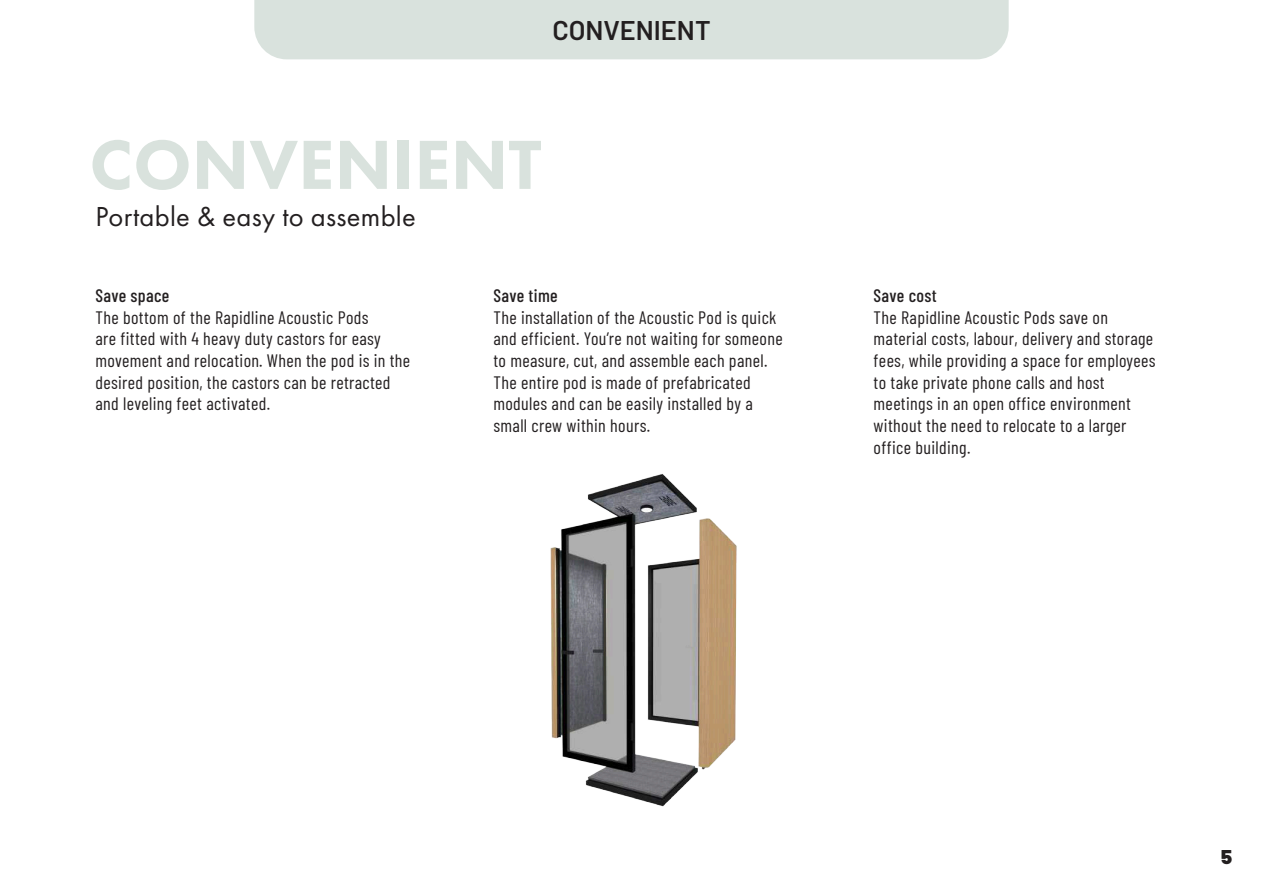
<style>
.page{position:relative;width:1263px;height:893px;background:#fff}
.page>*{position:absolute;margin:0;border:0;box-sizing:border-box;transform-origin:0 0}
.t1{font:800 72px "Futura PT";letter-spacing:.005em;color:#d9e2dd}
.t2{font:28.5px "Futura PT";letter-spacing:.01em;color:#231f20}
.t3{font:600 27px "Barlow";color:#231f20}
.t4{font:900 19.95px "Barlow";color:#231f20}
.t5{font:18px/21.6px "Barlow Condensed";letter-spacing:.02em;color:#231f20}
.t6{font:500 18px "Barlow Condensed";letter-spacing:.02em;color:#231f20}
</style>
<div class="page">
<div style="left:254px;top:0;width:755px;height:59px;background:#d9e2dd"></div>
<img style="left:550px;top:474px;width:187px;height:333px">
<p class="t3" style="left:552px;top:10px;width:160px">CONVENIENT</p>
<p class="t1" style="left:89px;top:120px;width:454px">CONVENIENT</p>
<p class="t2" style="left:95px;top:199px;width:322px">Portable &amp; easy to assemble</p>
<p class="t6" style="left:95px;top:283px;width:75px">Save space</p>
<p class="t5" style="left:95px;top:305px;width:316px">The bottom of the Rapidline Acoustic Pods<br>are fitted with 4 heavy duty castors for easy movement and relocation. When the pod is in the desired position, the castors can be retracted and leveling feet activated.</p>
<p class="t6" style="left:493px;top:283px;width:66px">Save time</p>
<p class="t5" style="left:493px;top:305px;width:285px">The installation of the Acoustic Pod is quick</p>
<p class="t5" style="left:493px;top:327px;width:291px">and efficient. You’re not waiting for someone</p>
<p class="t5" style="left:493px;top:348px;width:276px">to measure, cut, and assemble each panel.</p>
<p class="t5" style="left:493px;top:370px;width:261px">The entire pod is made of prefabricated modules and can be easily installed by a</p>
<p class="t5" style="left:493px;top:413px;width:158px">small crew within hours.</p>
<p class="t6" style="left:874px;top:283px;width:65px">Save cost</p>
<p class="t5" style="left:874px;top:305px;width:283px">The Rapidline Acoustic Pods save on material costs, labour, delivery and storage fees, while providing a space for employees to take private phone calls and host meetings in an open office environment without the need to relocate to a larger office building.</p>
<p class="t4" style="left:1221px;top:841px;width:13px">5</p>
</div>
